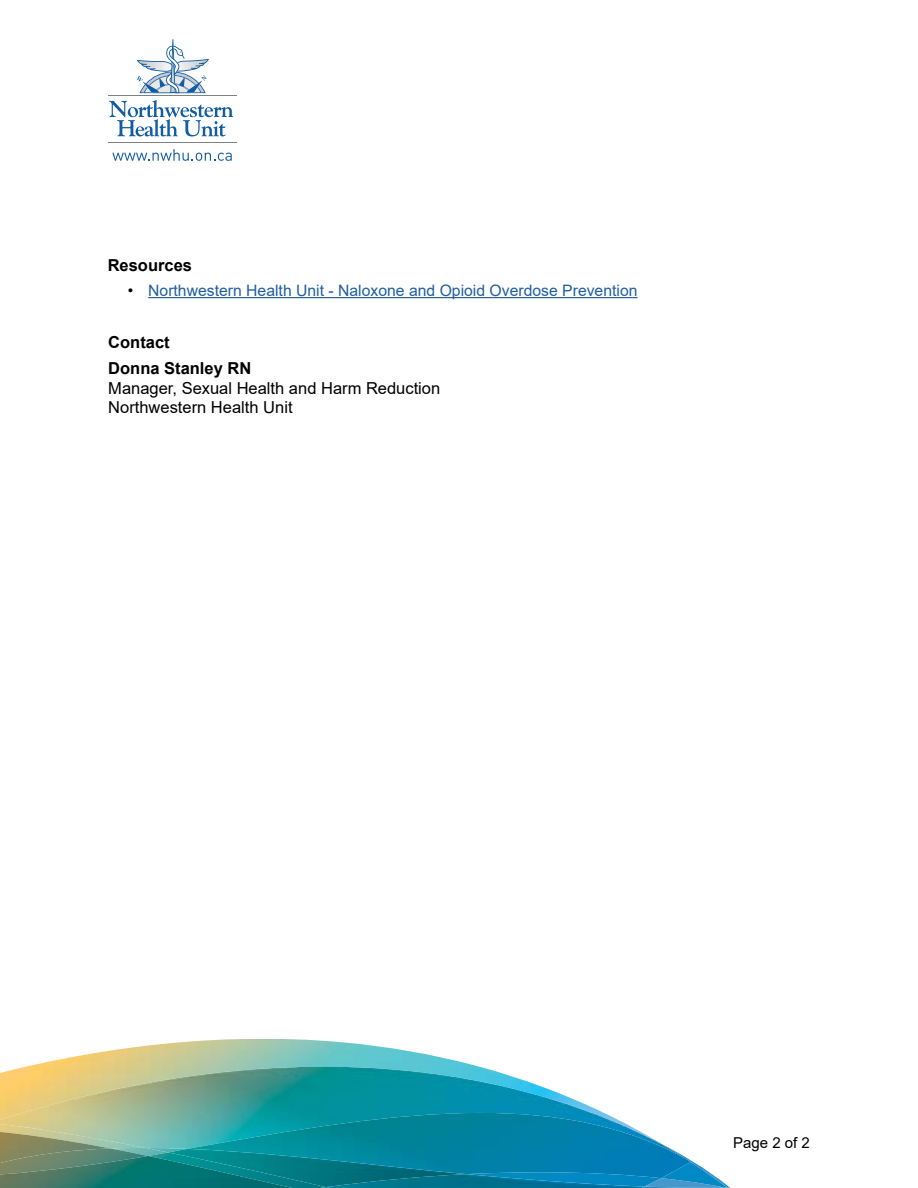
<style>
.page{position:relative;width:918px;height:1188px;background:#fff}
.page>*{position:absolute;margin:0;border:0;box-sizing:border-box;transform-origin:0 0}
.t1{font:16.5px/19.5px "Arial";color:#000}
.t2{font:700 16.5px/26.2px "Arial";color:#000}
.t3{font:15.75px "Arial";color:#215e9e}
.t4{font:15px "Arial";color:#000}
.s1{color:#000}
</style>
<div class="page">
<img style="left:25px;top:1040px;width:455px;height:27px">
<img style="left:0;top:1067px;width:604px;height:81px">
<img style="left:661px;top:1162px;width:66px;height:25px">
<img style="left:0;top:1148px;width:148px;height:8px">
<img style="left:644px;top:1187px;width:80px;height:1px">
<img style="left:146px;top:1148px;width:42px;height:4px">
<img style="left:644px;top:1178px;width:17px;height:9px">
<img style="left:188px;top:1113px;width:503px;height:65px">
<img style="left:0;top:1156px;width:303px;height:32px">
<img style="left:0;top:1156px;width:148px;height:21px">
<img style="left:326px;top:1174px;width:318px;height:14px">
<img style="left:168px;top:1149px;width:299px;height:38px">
<hr style="left:108px;top:142px;width:129px;height:1px;background:#808183">
<svg style="left:112px;top:149px;width:120px;height:12px"></svg>
<svg style="left:109px;top:100px;width:124px;height:36px"></svg>
<hr style="left:108px;top:95px;width:129px;height:1px;background:#808183">
<svg style="left:137px;top:39px;width:72px;height:54px"></svg>
<hr style="left:148px;top:297px;width:490px;height:1px;background:#215e9e">
<p class="t2" style="left:108px;top:252px;width:86px">Resources</p>
<p class="t3" style="left:128px;top:280px;width:511px"><span class="s1">•</span> Northwestern Health Unit - Naloxone and Opioid Overdose Prevention</p>
<p class="t2" style="left:108px;top:329px;width:145px">Contact<br>Donna Stanley RN</p>
<p class="t1" style="left:108px;top:378px;width:333px">Manager, Sexual Health and Harm Reduction<br>Northwestern Health Unit</p>
<p class="t4" style="left:733px;top:1132px;width:78px">Page 2 of 2</p>
</div>
